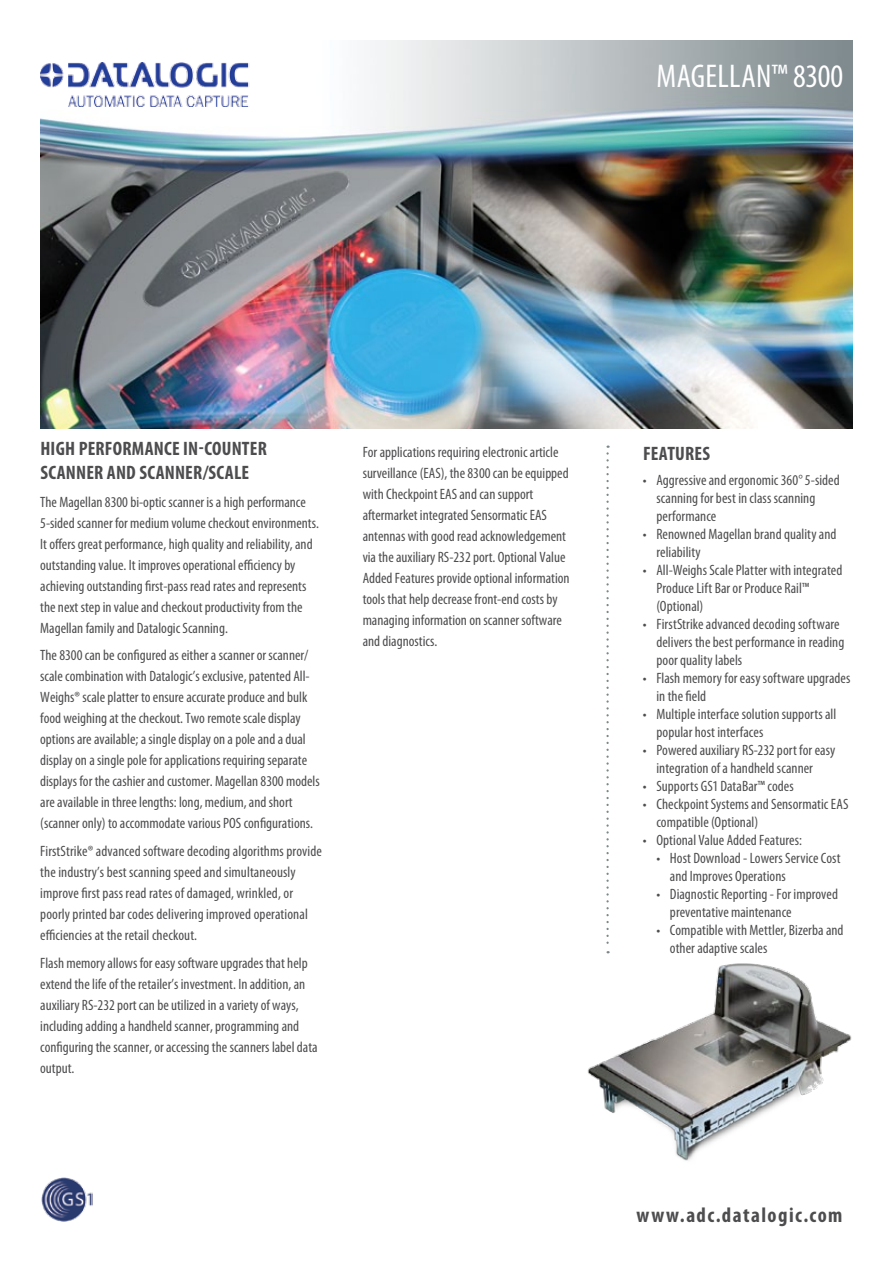
<style>
.page{position:relative;width:893px;height:1263px;background:#fff}
.page>*{position:absolute;margin:0;border:0;box-sizing:border-box;transform-origin:0 0}
.t1{font:condensed 33px "Myriad Pro";letter-spacing:-.005em;color:#fff}
.t2{font:700 condensed 21px "Myriad Pro";color:#4d4d4f}
.t3{font:700 condensed 19.5px/24px "Myriad Pro";letter-spacing:.01em;color:#4d4d4f}
.t4{font:condensed 15px/21px "Myriad Pro";color:#4d4d4f}
</style>
<div class="page">
<img style="left:40px;top:41px;width:812px;height:387px">
<img style="left:40px;top:63px;width:220px;height:43px">
<svg style="left:606px;top:446px;width:3px;height:471px"></svg>
<img style="left:41px;top:1177px;width:51px;height:45px">
<img style="left:587px;top:921px;width:265px;height:240px">
<h1 class="t1" style="left:656px;top:56px;width:35px">Magella</h1>
<h1 class="t1" style="left:756px;top:56px;width:89px">n™ 8300</h1>
<h3 class="t3" style="left:40px;top:436px;width:228px">HIGH PERFORMANCE IN-COUNTER<br>SCANNER AND SCANNER/SCALE</h3>
<p class="t4" style="left:40px;top:491px;width:280px">The Magellan 8300 bi-optic scanner is a high performance 5-sided scanner for medium volume checkout environments.<br>It offers great performance, high quality and reliability, and outstanding value. It improves operational efficiency by achieving outstanding first-pass read rates and represents the next step in value and checkout productivity from the Magellan family and Datalogic Scanning.</p>
<p class="t4" style="left:40px;top:645px;width:281px">The 8300 can be configured as either a scanner or scanner/ scale combination with Datalogic’s exclusive, patented All-Weighs® scale platter to ensure accurate produce and bulk food weighing at the checkout. Two remote scale display options are available; a single display on a pole and a dual display on a single pole for applications requiring separate displays for the cashier and customer. Magellan 8300 models are available in three lengths: long, medium, and short (scanner only) to accommodate various POS configurations.</p>
<p class="t4" style="left:40px;top:840px;width:283px">FirstStrike® advanced software decoding algorithms provide the industry’s best scanning speed and simultaneously improve first pass read rates of damaged, wrinkled, or poorly printed bar codes delivering improved operational efficiencies at the retail checkout.</p>
<p class="t4" style="left:40px;top:952px;width:279px">Flash memory allows for easy software upgrades that help extend the life of the retailer’s investment. In addition, an auxiliary RS-232 port can be utilized in a variety of ways, including adding a handheld scanner, programming and configuring the scanner, or accessing the scanners label data output.</p>
<p class="t4" style="left:363px;top:441px;width:208px">For applications requiring electronic article surveillance (EAS), the 8300 can be equipped with Checkpoint EAS and can support aftermarket integrated Sensormatic EAS antennas with good read acknowledgement via the auxiliary RS-232 port. Optional Value Added Features provide optional information tools that help decrease front-end costs by managing information on scanner software and diagnostics.</p>
<h3 class="t3" style="left:643px;top:441px;width:68px">FEATURES</h3>
<p class="t4" style="left:656px;top:471px;width:185px;line-height:18px;text-indent:-14px">• Aggressive and ergonomic 360° 5-sided scanning for best in class scanning performance</p>
<p class="t4" style="left:656px;top:525px;width:182px;line-height:18px;text-indent:-14px">• Renowned Magellan brand quality and reliability</p>
<p class="t4" style="left:656px;top:561px;width:188px;line-height:18px;text-indent:-14px">• All-Weighs Scale Platter with integrated<br>Produce Lift Bar or Produce Rail™ (Optional)</p>
<p class="t4" style="left:656px;top:615px;width:189px;line-height:18px;text-indent:-14px">• FirstStrike advanced decoding software delivers the best performance in reading poor quality labels</p>
<p class="t4" style="left:656px;top:669px;width:195px;line-height:18px;text-indent:-14px">• Flash memory for easy software upgrades in the field</p>
<p class="t4" style="left:656px;top:705px;width:181px;line-height:18px;text-indent:-14px">• Multiple interface solution supports all popular host interfaces</p>
<p class="t4" style="left:643px;top:741px;width:194px;line-height:18px;text-align:center">• Powered auxiliary RS-232 port for easy integration of a handheld scanner</p>
<p class="t4" style="left:643px;top:775px;width:152px">• Supports GS1 DataBar™ codes</p>
<p class="t4" style="left:656px;top:795px;width:194px;line-height:18px;text-indent:-14px">• Checkpoint Systems and Sensormatic EAS compatible (Optional)</p>
<p class="t4" style="left:643px;top:829px;width:160px">• Optional Value Added Features:</p>
<p class="t4" style="left:670px;top:849px;width:172px;line-height:18px;text-indent:-14px">• Host Download - Lowers Service Cost and Improves Operations</p>
<p class="t4" style="left:670px;top:885px;width:170px;line-height:18px;text-indent:-14px">• Diagnostic Reporting - For improved preventative maintenance</p>
<p class="t4" style="left:670px;top:921px;width:175px;line-height:18px;text-indent:-14px">• Compatible with Mettler, Bizerba and other adaptive scales</p>
<h2 class="t2" style="left:636px;top:1201px;width:208px">WWW.ADC.DATALOGIC.COM</h2>
</div>
